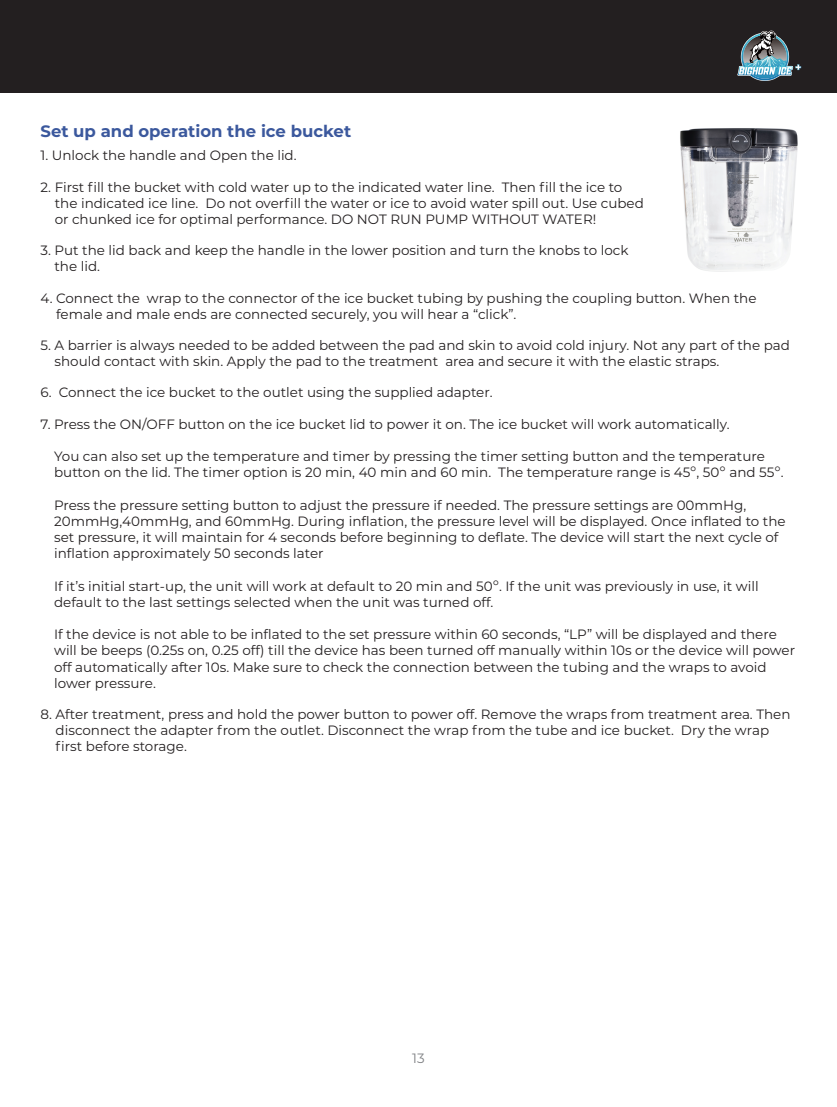
<style>
.page{position:relative;width:837px;height:1107px;background:#fff}
.page>*{position:absolute;margin:0;border:0;box-sizing:border-box;transform-origin:0 0}
.sub-head{font:700 16.5px "Montserrat";color:#3b589d}
.Main_Bodycopy{font:13.5px/16.2px "Montserrat";color:#231f20}
.t1{font:13.5px "Montserrat";color:#808285}
.s1{font-size:15px}
</style>
<div class="page">
<div style="left:0;top:0;width:837px;height:93px;background:#231f20"></div>
<svg style="left:737px;top:30px;width:64px;height:51px"></svg>
<img style="left:680px;top:128px;width:118px;height:144px">
<p class="sub-head" style="left:40px;top:120px;width:312px">Set up and operation the ice bucket</p>
<p class="Main_Bodycopy" style="left:40px;top:147px;width:258px">1. Unlock the handle and Open the lid.</p>
<p class="Main_Bodycopy" style="left:55px;top:178px;width:591px;text-indent:-14px">2. First fill the bucket with cold water up to the indicated water line. Then fill the ice to the indicated ice line. Do not overfill the water or ice to avoid water spill out. Use cubed or chunked ice for optimal performance. DO NOT RUN PUMP WITHOUT WATER!</p>
<p class="Main_Bodycopy" style="left:55px;top:242px;width:576px;text-indent:-14px">3. Put the lid back and keep the handle in the lower position and turn the knobs to lock the lid.</p>
<p class="Main_Bodycopy" style="left:56px;top:289px;width:702px;text-indent:-16px">4. Connect the wrap to the connector of the ice bucket tubing by pushing the coupling button. When the female and male ends are connected securely, you will hear a “click”.</p>
<p class="Main_Bodycopy" style="left:55px;top:337px;width:737px;text-indent:-14px">5. A barrier is always needed to be added between the pad and skin to avoid cold injury. Not any part of the pad should contact with skin. Apply the pad to the treatment area and secure it with the elastic straps.</p>
<p class="Main_Bodycopy" style="left:40px;top:384px;width:454px">6. Connect the ice bucket to the outlet using the supplied adapter.</p>
<p class="Main_Bodycopy" style="left:40px;top:415px;width:691px">7. Press the ON/OFF button on the ice bucket lid to power it on. The ice bucket will work automatically.</p>
<p class="Main_Bodycopy" style="left:54px;top:448px;width:731px">You can also set up the temperature and timer by pressing the timer setting button and the temperature button on the lid. The timer option is 20 min, 40 min and 60 min. The temperature range is 45<span class="s1">°</span>, 50<span class="s1">°</span> and 55<span class="s1">°</span>.</p>
<p class="Main_Bodycopy" style="left:54px;top:496px;width:733px">Press the pressure setting button to adjust the pressure if needed. The pressure settings are 00mmHg, 20mmHg,40mmHg, and 60mmHg. During inflation, the pressure level will be displayed. Once inflated to the set pressure, it will maintain for 4 seconds before beginning to deflate. The device will start the next cycle of inflation approximately 50 seconds later</p>
<p class="Main_Bodycopy" style="left:54px;top:577px;width:706px">If it’s initial start-up, the unit will work at default to 20 min and 50<span class="s1">°</span>. If the unit was previously in use, it will default to the last settings selected when the unit was turned off.</p>
<p class="Main_Bodycopy" style="left:54px;top:626px;width:743px">If the device is not able to be inflated to the set pressure within 60 seconds, “LP” will be displayed and there will be beeps (0.25s on, 0.25 off) till the device has been turned off manually within 10s or the device will power off automatically after 10s. Make sure to check the connection between the tubing and the wraps to avoid lower pressure.</p>
<p class="Main_Bodycopy" style="left:56px;top:706px;width:736px;text-indent:-15px">8. After treatment, press and hold the power button to power off. Remove the wraps from treatment area. Then disconnect the adapter from the outlet. Disconnect the wrap from the tube and ice bucket. Dry the wrap first before storage.</p>
<p class="t1" style="left:412px;top:1049px;width:14px">13</p>
</div>
